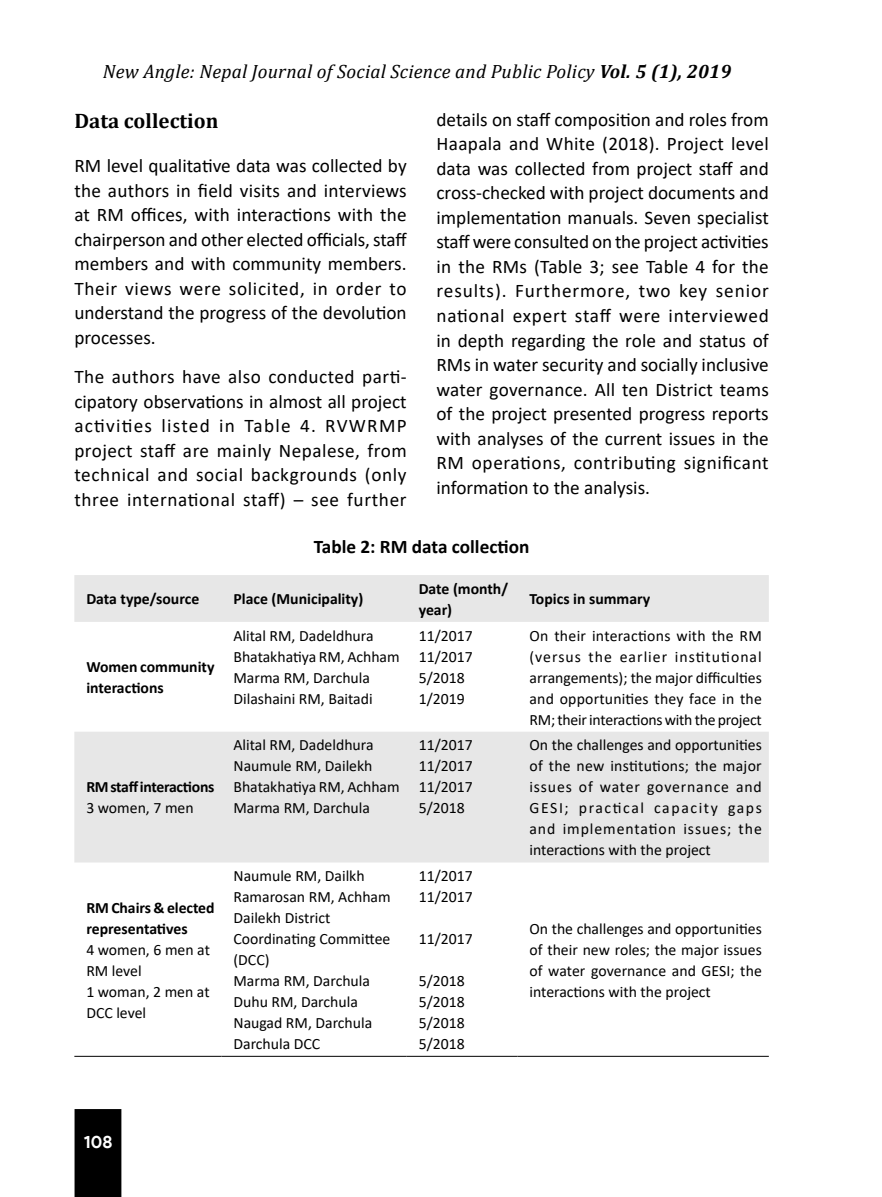
<style>
.page{position:relative;width:882px;height:1197px;background:#fff}
.page>*{position:absolute;margin:0;border:0;box-sizing:border-box;transform-origin:0 0}
.t1{font:700 21px "Cambria";color:#000}
.t2{font:19.25px/24.5px "Calibri";letter-spacing:.025em;color:#000;text-align:justify}
.t3{font:italic 19.25px "Cambria";letter-spacing:.01em;color:#000}
.t4{font:700 19.25px "Calibri";color:#000}
.t5{font:700 17.5px "Product Sans";color:#fff}
.t6{font:17.5px "Cambria";color:#fff}
.t7{font:15.75px/21px "Calibri";color:#000}
.t8{font:700 15.75px/21px "Calibri";color:#000}
.t9{font:700 15.75px "Calibri";letter-spacing:-.02em;color:#000}
.s1{font-weight:700}
</style>
<div class="page">
<div style="left:75px;top:1109px;width:46px;height:88px;background:#000"></div>
<svg style="left:74px;top:575px;width:695px;height:288px;fill:#e7e7e7"></svg>
<hr style="left:74px;top:1056px;width:148px;height:1px;background:#000">
<hr style="left:222px;top:1056px;width:185px;height:1px;background:#000">
<hr style="left:407px;top:1056px;width:111px;height:1px;background:#000">
<hr style="left:518px;top:1056px;width:251px;height:1px;background:#000">
<p class="t3" style="left:74px;top:57px;width:696px">New Angle: N pal Journal of Social Science and Public Po y <span class="s1">Vol. 5(1), December 2018</span></p>
<p class="t1" style="left:74px;top:106px;width:146px">Data collection</p>
<p class="t2" style="left:74px;top:153px;width:334px">RM level qualitative data was collected by the authors in field visits and interviews at RM offices, with interactions with the chairperson and other elected officials, staff members and with community members.<br>Their views were solicited, in order to understand the progress of the devolution processes.</p>
<p class="t2" style="left:74px;top:364px;width:334px">The authors have also conducted parti&shy;cipatory observations in almost all project activities listed in Table 4. RVWRMP project staff are mainly Nepalese, from technical and social backgrounds (only three international staff) – see further</p>
<p class="t3" style="left:103px;top:57px;width:630px">New Angle: Nepal Journal of Social Science and Public Policy <span class="s1">Vol. 5 (1), 2019</span></p>
<p class="t2" style="left:436px;top:107px;width:334px">details on staff composition and roles from Haapala and White (2018). Project level data was collected from project staff and cross-checked with project documents and implementation manuals. Seven specialist staff were consulted on the project activities in the RMs (Table 3; see Table 4 for the results). Furthermore, two key senior national expert staff were interviewed in depth regarding the role and status of RMs in water security and socially inclusive water governance. All ten District teams of the project presented progress reports with analyses of the current issues in the RM operations, contributing significant information to the analysis.</p>
<p class="t4" style="left:314px;top:533px;width:217px">Table 2: RM data collection</p>
<p class="t8" style="left:86px;top:588px;width:114px">Data type/source</p>
<p class="t8" style="left:234px;top:588px;width:131px">Place (Municipality)</p>
<p class="t8" style="left:419px;top:578px;width:91px">Date (month/ year)</p>
<p class="t8" style="left:530px;top:588px;width:122px">Topics in summary</p>
<p class="t8" style="left:86px;top:656px;width:130px">Women community interactions</p>
<p class="t9" style="left:86px;top:776px;width:130px">RM staff interactions</p>
<p class="t7" style="left:86px;top:797px;width:109px">3 women, 7 men</p>
<p class="t8" style="left:86px;top:897px;width:130px">RM Chairs &amp; elected representatives</p>
<p class="t7" style="left:86px;top:939px;width:125px">4 women, 6 men at<br>RM level<br>1 woman, 2 men at<br>DCC level</p>
<p class="t7" style="left:234px;top:625px;width:168px">Alital RM, Dadeldhura<br>Bhatakhatiya RM, Achham<br>Marma RM, Darchula<br>Dilashaini RM, Baitadi</p>
<p class="t7" style="left:419px;top:625px;width:55px">11/2017<br>11/2017<br>5/2018<br>1/2019</p>
<p class="t7" style="left:529px;top:625px;width:234px;text-align:justify">On their interactions with the RM (versus the earlier institutional arrangements); the major difficulties and opportunities they face in the RM; their interactions with the project</p>
<p class="t7" style="left:234px;top:734px;width:168px">Alital RM, Dadeldhura<br>Naumule RM, Dailekh<br>Bhatakhatiya RM, Achham<br>Marma RM, Darchula</p>
<p class="t7" style="left:419px;top:734px;width:55px;text-align:justify">11/2017<br>11/2017<br>11/2017<br>5/2018</p>
<p class="t7" style="left:529px;top:734px;width:234px;text-align:justify">On the challenges and opportunities of the new institutions; the major issues of water governance and GESI; practical capacity gaps and implementation issues; the interactions with the project</p>
<p class="t7" style="left:234px;top:865px;width:159px">Naumule RM, Dailkh<br>Ramarosan RM, Achham<br>Dailekh District<br>Coordinating Committee (DCC)<br>Marma RM, Darchula<br>Duhu RM, Darchula<br>Naugad RM, Darchula<br>Darchula DCC</p>
<p class="t7" style="left:419px;top:865px;width:55px">11/2017<br>11/2017</p>
<p class="t7" style="left:419px;top:928px;width:55px">11/2017</p>
<p class="t7" style="left:419px;top:970px;width:48px;text-align:justify">5/2018<br>5/2018<br>5/2018<br>5/2018</p>
<p class="t7" style="left:529px;top:918px;width:234px;text-align:justify">On the challenges and opportunities of their new roles; the major issues of water governance and GESI; the interactions with the project</p>
<p class="t6" style="left:82px;top:1120px;width:21px">10</p>
<p class="t5" style="left:83px;top:1131px;width:31px">108</p>
</div>
